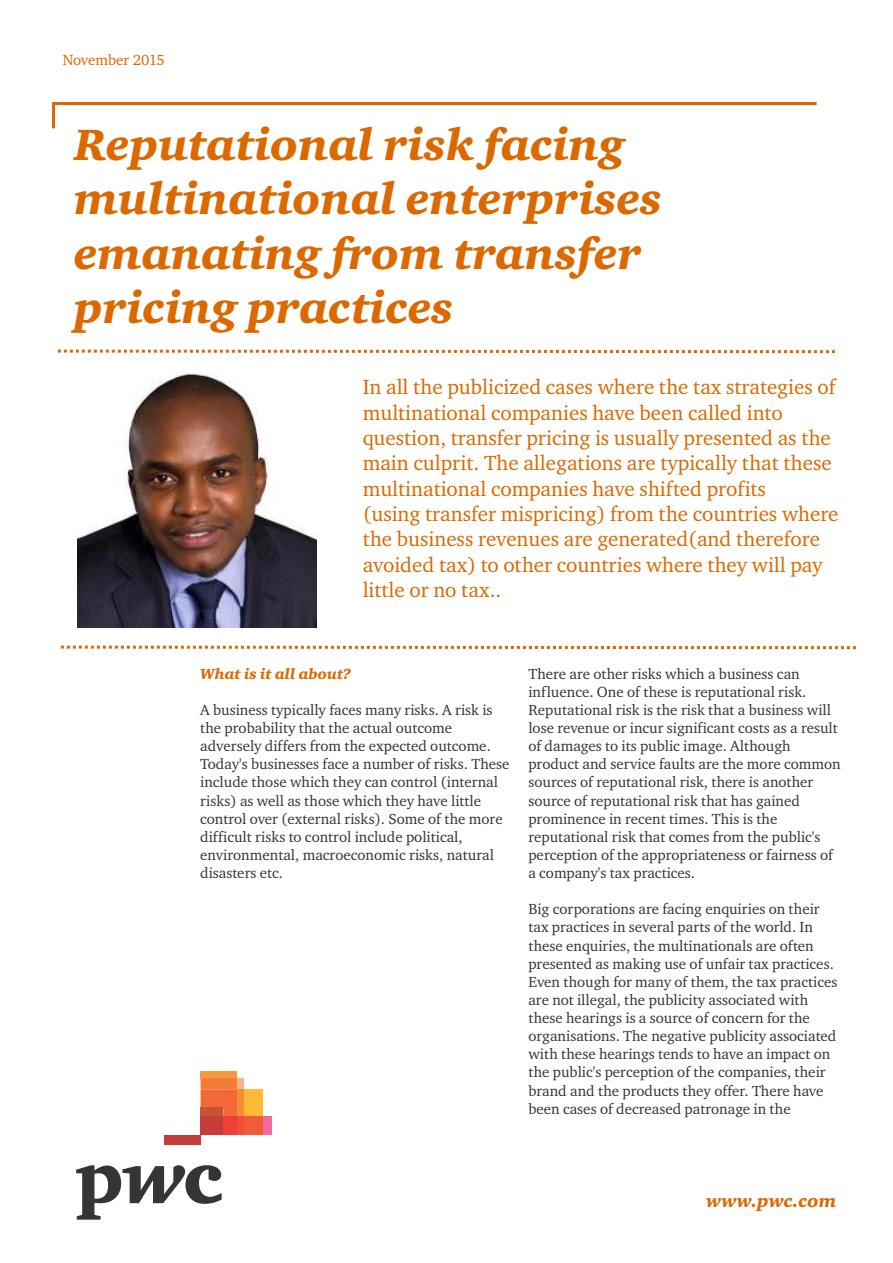
<style>
.page{position:relative;width:893px;height:1263px;background:#fff}
.page>*{position:absolute;margin:0;border:0;box-sizing:border-box;transform-origin:0 0}
.t1{font:italic 900 45px/54.3px "ITC Charter Com";color:#dc6900}
.t2{font:21px/25.3px "ITC Charter Com";color:#dc6900}
.t3{font:italic 900 18px "ITC Charter Com";color:#dc6900}
.t4{font:15px/18.1px "ITC Charter Com";color:#373435}
.t5{font:italic 900 15px "ITC Charter Com";color:#dc6900}
.t6{font:15px "ITC Charter Com";letter-spacing:-.005em;color:#dc6900}
</style>
<div class="page">
<svg style="left:52px;top:102px;width:765px;height:27px"></svg>
<svg style="left:57px;top:349px;width:778px;height:5px"></svg>
<svg style="left:60px;top:645px;width:796px;height:5px"></svg>
<svg style="left:76px;top:1165px;width:146px;height:55px"></svg>
<div style="left:262px;top:1117px;width:10px;height:18px;background:#f06aa0"></div>
<div style="left:237px;top:1078px;width:7px;height:11px;background:#fab487"></div>
<div style="left:201px;top:1071px;width:36px;height:7px;background:#f7973e"></div>
<div style="left:244px;top:1089px;width:18px;height:28px;background:#fdba37"></div>
<div style="left:244px;top:1117px;width:18px;height:18px;background:#f05b3a"></div>
<div style="left:237px;top:1089px;width:7px;height:28px;background:#f68e36"></div>
<div style="left:237px;top:1117px;width:7px;height:18px;background:#ef4e38"></div>
<svg style="left:201px;top:1078px;width:36px;height:39px"></svg>
<div style="left:223px;top:1117px;width:14px;height:18px;background:#ee4037"></div>
<div style="left:201px;top:1108px;width:22px;height:9px;background:#c65338"></div>
<div style="left:201px;top:1117px;width:22px;height:18px;background:#c43d38"></div>
<div style="left:164px;top:1135px;width:37px;height:9px;background:#c43d38"></div>
<img style="left:78px;top:373px;width:238px;height:255px">
<p class="t6" style="left:63px;top:54px;width:104px">November 2015</p>
<h1 class="t1" style="left:74px;top:121px;width:590px">Reputational risk facing multinational enterprises emanating from transfer pricing practices</h1>
<p class="t2" style="left:363px;top:376px;width:477px">In all the publicized cases where the tax strategies of multinational companies have been called into question, transfer pricing is usually presented as the main culprit. The allegations are typically that these multinational companies have shifted profits<br>(using transfer mispricing) from the countries where the business revenues are generated(and therefore avoided tax) to other countries where they will pay little or no tax..</p>
<p class="t5" style="left:200px;top:668px;width:152px">What is it all about?</p>
<p class="t4" style="left:200px;top:702px;width:311px">A business typically faces many risks. A risk is the probability that the actual outcome adversely differs from the expected outcome.<br>Today's businesses face a number of risks. These include those which they can control (internal risks) as well as those which they have little control over (external risks). Some of the more difficult risks to control include political, environmental, macroeconomic risks, natural disasters etc.</p>
<p class="t4" style="left:528px;top:666px;width:314px">There are other risks which a business can influence. One of these is reputational risk.<br>Reputational risk is the risk that a business will lose revenue or incur significant costs as a result of damages to its public image. Although product and service faults are the more common sources of reputational risk, there is another source of reputational risk that has gained prominence in recent times. This is the reputational risk that comes from the public's perception of the appropriateness or fairness of a company's tax practices.</p>
<p class="t4" style="left:528px;top:901px;width:311px">Big corporations are facing enquiries on their tax practices in several parts of the world. In these enquiries, the multinationals are often presented as making use of unfair tax practices.<br>Even though for many of them, the tax practices are not illegal, the publicity associated with these hearings is a source of concern for the organisations. The negative publicity associated with these hearings tends to have an impact on the public's perception of the companies, their brand and the products they offer. There have been cases of decreased patronage in the</p>
<p class="t3" style="left:706px;top:1194px;width:132px">www.pwc.com</p>
</div>
